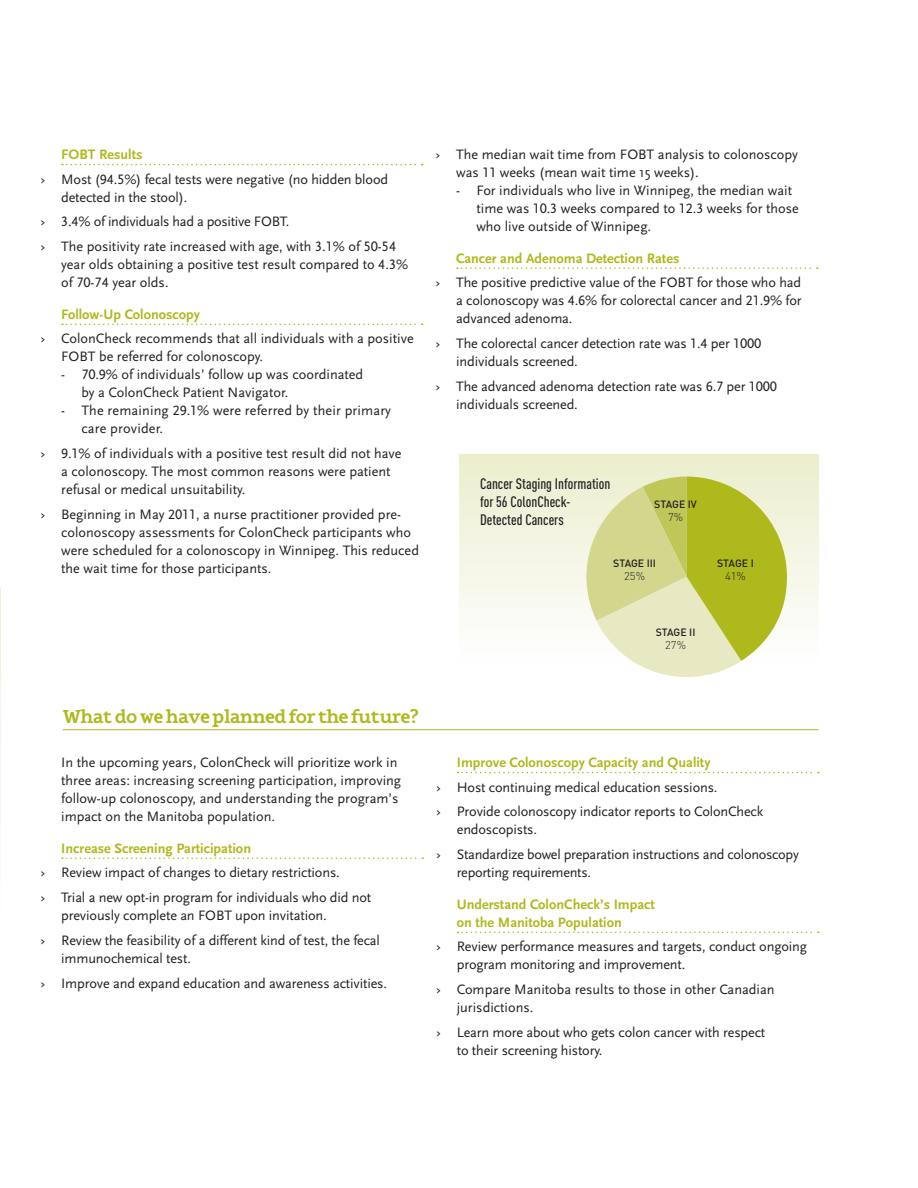
<style>
.page{position:relative;width:918px;height:1188px;background:#fff}
.page>*{position:absolute;margin:0;border:0;box-sizing:border-box;transform-origin:0 0}
.Bold__DIN__8_5{font:700 19.5px "Flembo Text";letter-spacing:-.05em;color:#aeb91c}
.t1{font:500 15px/18px "DIN Cond";color:#231f20}
.Bold__DIN__8_5-2{font:14.25px/18px "Scala Sans";color:#231f20}
.Bold__DIN__8_5-3{font:700 14.25px/18px "Scala Sans";color:#aeb91c}
.Bold__DIN__8_5-4{font:14.25px/18px "Scala Sans";letter-spacing:-.02em;color:#231f20}
.t2{font:300 11.25px "DIN";color:#231f20}
.t3{font:500 10.5px "DIN";color:#231f20}
.s1{font-family:"Scala Sans Caps"}
</style>
<div class="page">
<svg style="left:62px;top:164px;width:361px;height:1px"></svg>
<svg style="left:62px;top:324px;width:361px;height:1px"></svg>
<svg style="left:457px;top:267px;width:361px;height:2px"></svg>
<hr style="left:0;top:587px;width:1px;height:361px;background:#eff1d9">
<hr style="left:63px;top:729px;width:756px;height:1px;background:#aeb91c">
<svg style="left:62px;top:857px;width:361px;height:2px"></svg>
<svg style="left:458px;top:772px;width:361px;height:1px"></svg>
<svg style="left:458px;top:932px;width:361px;height:1px"></svg>
<div style="left:459px;top:454px;width:360px;height:208px;background:linear-gradient(to bottom,#eceecd,#fefefe)"></div>
<svg style="left:572px;top:477px;width:215px;height:200px;background:#d4d98b"></svg>
<p class="Bold__DIN__8_5-3" style="left:61px;top:146px;width:83px">FOBT Results</p>
<p class="Bold__DIN__8_5-2" style="left:61px;top:170px;width:328px;text-indent:-20px">› Most (<span class="s1">94.5</span>%) fecal tests were negative (no hidden blood detected in the stool).</p>
<p class="Bold__DIN__8_5-4" style="left:41px;top:213px;width:250px">› <span class="s1">3.4</span>% of individuals had a positive FOBT.</p>
<p class="Bold__DIN__8_5-2" style="left:61px;top:238px;width:349px;text-indent:-20px">› The positivity rate increased with age, with <span class="s1">3.1</span>% of <span class="s1">50-54 </span>year olds obtaining a positive test result compared to <span class="s1">4.3</span>% of <span class="s1">70-74</span> year olds.</p>
<p class="Bold__DIN__8_5-3" style="left:61px;top:305px;width:140px">Follow-Up Colonoscopy</p>
<p class="Bold__DIN__8_5-2" style="left:61px;top:330px;width:354px;text-indent:-20px">› ColonCheck recommends that all individuals with a positive<br>FOBT be referred for colonoscopy.</p>
<p class="Bold__DIN__8_5-2" style="left:81px;top:366px;width:283px;text-indent:-20px">- <span class="s1">70.9</span>% of individuals’ follow up was coordinated by a ColonCheck Patient Navigator.</p>
<p class="Bold__DIN__8_5-2" style="left:81px;top:402px;width:311px;text-indent:-20px">- The remaining <span class="s1">29.1</span>% were referred by their primary care provider.</p>
<p class="Bold__DIN__8_5-2" style="left:61px;top:445px;width:342px;text-indent:-20px">› <span class="s1">9.1</span>% of individuals with a positive test result did not have a colonoscopy. The most common reasons were patient refusal or medical unsuitability.</p>
<p class="Bold__DIN__8_5-2" style="left:61px;top:506px;width:359px;text-indent:-20px">› Beginning in May <span class="s1">2011</span>, a nurse practitioner provided pre&shy;colonoscopy assessments for ColonCheck participants who were scheduled for a colonoscopy in Winnipeg. This reduced the wait time for those participants.</p>
<p class="Bold__DIN__8_5-2" style="left:456px;top:146px;width:343px;text-indent:-20px">› The median wait time from FOBT analysis to colonoscopy was <span class="s1">11</span> weeks (mean wait time 15 weeks).</p>
<p class="Bold__DIN__8_5-2" style="left:476px;top:182px;width:324px;text-indent:-20px">- For individuals who live in Winnipeg, the median wait time was <span class="s1">10.3</span> weeks compared to <span class="s1">12.3</span> weeks for those who live outside of Winnipeg.</p>
<p class="Bold__DIN__8_5-3" style="left:456px;top:249px;width:225px">Cancer and Adenoma Detection Rates</p>
<p class="Bold__DIN__8_5-2" style="left:456px;top:274px;width:347px;text-align:justify;text-indent:-20px">› The positive predictive value of the FOBT for those who had a colonoscopy was <span class="s1">4.6</span>% for colorectal cancer and <span class="s1">21.9</span>% for advanced adenoma.</p>
<p class="Bold__DIN__8_5-2" style="left:456px;top:335px;width:307px;text-indent:-20px">› The colorectal cancer detection rate was <span class="s1">1.4</span> per <span class="s1">1000 </span>individuals screened.</p>
<p class="Bold__DIN__8_5-2" style="left:456px;top:377px;width:322px;text-indent:-20px">› The advanced adenoma detection rate was <span class="s1">6.7</span> per <span class="s1">1000 </span>individuals screened.</p>
<p class="t1" style="left:480px;top:474px;width:132px">Cancer Staging Information for 56 ColonCheck-<br>Detected Cancers</p>
<p class="t3" style="left:654px;top:497px;width:44px">STAGE IV</p>
<p class="t2" style="left:668px;top:510px;width:17px">7%</p>
<p class="t3" style="left:613px;top:556px;width:44px">STAGE III</p>
<p class="t2" style="left:624px;top:569px;width:22px">25%</p>
<p class="t3" style="left:717px;top:556px;width:38px">STAGE I</p>
<p class="t2" style="left:725px;top:569px;width:22px">41%</p>
<p class="t3" style="left:656px;top:625px;width:41px">STAGE II</p>
<p class="t2" style="left:665px;top:638px;width:22px">27%</p>
<p class="Bold__DIN__8_5" style="left:63px;top:705px;width:358px">What do we have planned for the future?</p>
<p class="Bold__DIN__8_5-2" style="left:61px;top:754px;width:342px">In the upcoming years, ColonCheck will prioritize work in three areas: increasing screening participation, improving follow-up colonoscopy, and understanding the program’s impact on the Manitoba population.</p>
<p class="Bold__DIN__8_5-3" style="left:61px;top:839px;width:191px">Increase Screening Participation</p>
<p class="Bold__DIN__8_5-2" style="left:41px;top:864px;width:300px">› Review impact of changes to dietary restrictions.</p>
<p class="Bold__DIN__8_5-2" style="left:61px;top:889px;width:312px;text-indent:-20px">› Trial a new opt-in program for individuals who did not previously complete an FOBT upon invitation.</p>
<p class="Bold__DIN__8_5-2" style="left:61px;top:931px;width:320px;text-indent:-20px">› Review the feasibility of a different kind of test, the fecal immunochemical test.</p>
<p class="Bold__DIN__8_5-2" style="left:41px;top:974px;width:348px">› Improve and expand education and awareness activities.</p>
<p class="Bold__DIN__8_5-3" style="left:457px;top:754px;width:255px">Improve Colonoscopy Capacity and Quality</p>
<p class="Bold__DIN__8_5-2" style="left:437px;top:778px;width:283px">› Host continuing medical education sessions.</p>
<p class="Bold__DIN__8_5-2" style="left:457px;top:803px;width:308px;text-indent:-20px">› Provide colonoscopy indicator reports to ColonCheck endoscopists.</p>
<p class="Bold__DIN__8_5-4" style="left:457px;top:846px;width:344px;text-indent:-20px">› Standardize bowel preparation instructions and colonoscopy reporting requirements.</p>
<p class="Bold__DIN__8_5-3" style="left:457px;top:895px;width:200px">Understand ColonCheck’s Impact on the Manitoba Population</p>
<p class="Bold__DIN__8_5-2" style="left:457px;top:938px;width:352px;text-indent:-20px">› Review performance measures and targets, conduct ongoing program monitoring and improvement.</p>
<p class="Bold__DIN__8_5-2" style="left:457px;top:981px;width:319px;text-indent:-20px">› Compare Manitoba results to those in other Canadian jurisdictions.</p>
<p class="Bold__DIN__8_5-2" style="left:457px;top:1024px;width:310px;text-indent:-20px">› Learn more about who gets colon cancer with respect to their screening history.</p>
</div>
